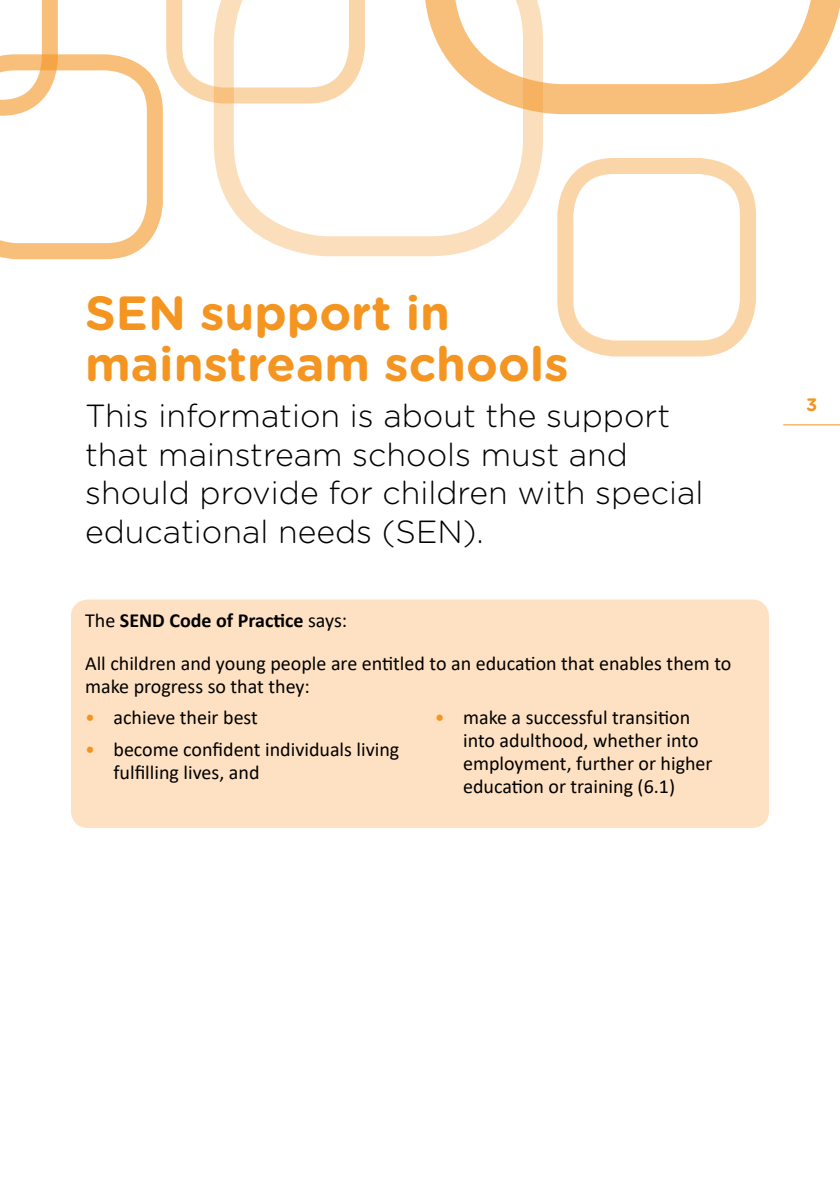
<style>
.page{position:relative;width:840px;height:1191px;background:#fff}
.page>*{position:absolute;margin:0;border:0;box-sizing:border-box;transform-origin:0 0}
.t1{font:700 48px/50px "Gotham Rounded";color:#f49522}
.t2{font:300 32px/38.4px "Gotham Rounded";color:#000}
.t3{font:20px/23px "Calibri";color:#000}
.t4{font:700 18px "Gotham Rounded";color:#f49522}
.s1{font-weight:700}
.s2{color:#f49522}
</style>
<div class="page">
<hr style="left:782px;top:424px;width:57px;height:1px;background:#f49522">
<div style="left:71px;top:599px;width:697px;height:229px;background:#fee1c2;border-radius:17px"></div>
<svg style="left:366px;top:114px;width:176px;height:142px"></svg>
<svg style="left:425px;top:0;width:414px;height:114px"></svg>
<svg style="left:557px;top:158px;width:199px;height:199px"></svg>
<svg style="left:0;top:0;width:366px;height:260px"></svg>
<h1 class="t1" style="left:85px;top:286px;width:484px">SEN support in mainstream schools</h1>
<h2 class="t2" style="left:85px;top:395px;width:619px">This information is about the support that mainstream schools must and should provide for children with special educational needs (SEN).</h2>
<p class="t3" style="left:85px;top:598px;width:647px;line-height:43px">The <span class="s1">SEND Code of Practice</span> says:<br>All children and young people are entitled to an education that enables them to</p>
<p class="t3" style="left:85px;top:674px;width:226px">make progress so that they:</p>
<p class="t3" style="left:85px;top:705px;width:174px"><span class="s2">•</span> achieve their best</p>
<p class="t3" style="left:113px;top:737px;width:287px;text-indent:-28px"><span class="s2">•</span> become confident individuals living fulfilling lives, and</p>
<p class="t3" style="left:463px;top:705px;width:251px;text-indent:-28px"><span class="s2">•</span> make a successful transition into adulthood, whether into employment, further or higher education or training (6.1)</p>
<p class="t4" style="left:805px;top:392px;width:13px">3</p>
</div>
